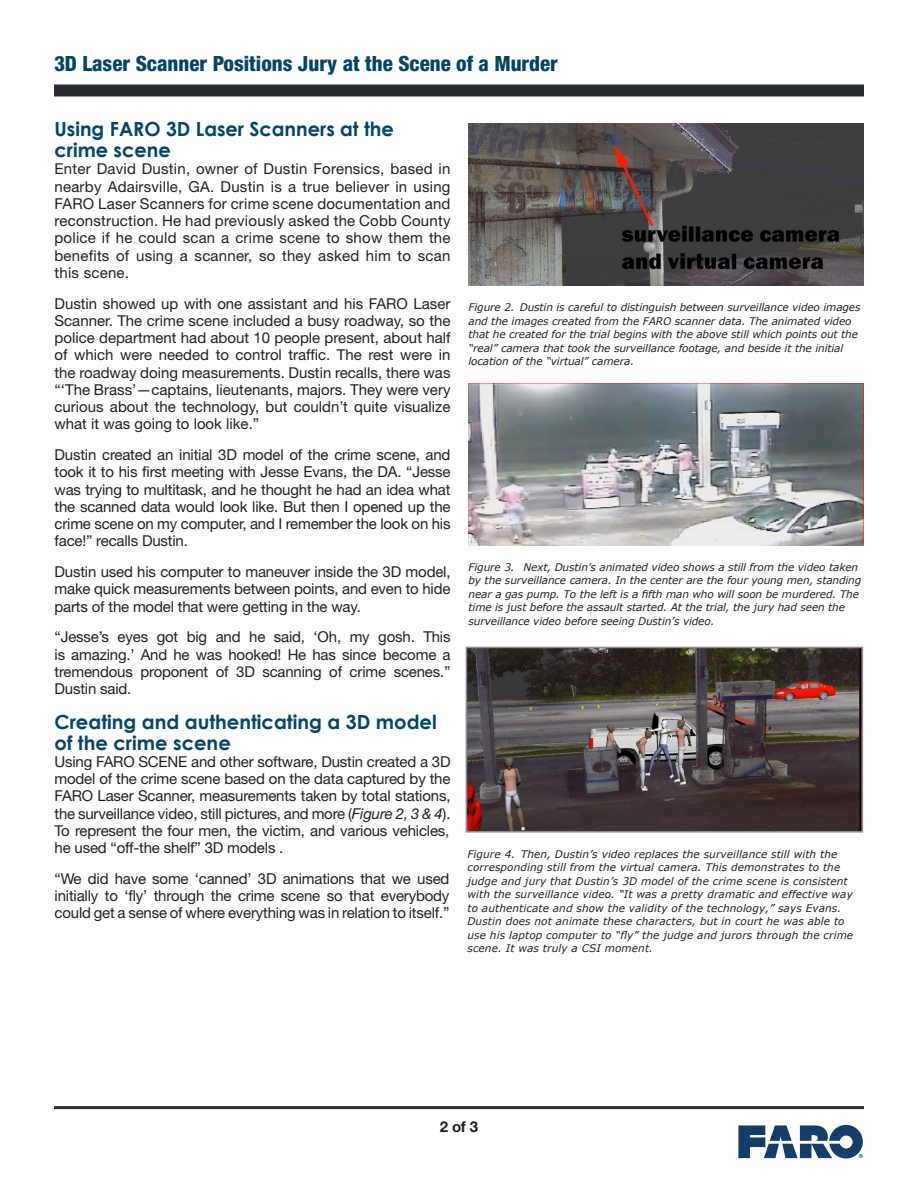
<style>
.page{position:relative;width:918px;height:1188px;background:#fff}
.page>*{position:absolute;margin:0;border:0;box-sizing:border-box;transform-origin:0 0}
.t1{font:800 condensed 21px "Helvetica Neue";color:#024565}
.Paragraph_Header_blu{font:700 19.5px/21px "Century Gothic";color:#024565}
.Body_Text{font:15px/17.2px "Helvetica Neue";letter-spacing:-.01em;color:#231f20;text-align:justify}
.t2{font:700 15px "Helvetica Neue";color:#231f20}
.t3{font:italic 10.5px/13.5px "Verdana";letter-spacing:-.01em;color:#231f20}
.t4{font:italic 10.5px/13.5px "Verdana";letter-spacing:.01em;color:#231f20}
.s1{font-style:italic}
</style>
<div class="page">
<svg style="left:738px;top:1125px;width:125px;height:33px"></svg>
<hr style="left:54px;top:1106px;width:810px;height:3px;background:#292e32">
<div style="left:54px;top:84px;width:810px;height:12px;background:#292e32"></div>
<img style="left:469px;top:383px;width:394px;height:162px">
<img style="left:469px;top:650px;width:391px;height:180px">
<div style="left:466px;top:647px;width:397px;height:186px;border:2px solid #868f94"></div>
<img style="left:469px;top:123px;width:394px;height:163px">
<p class="t1" style="left:54px;top:51px;width:505px">3D Laser Scanner Positions Jury at the Scene of a Murder</p>
<p class="Paragraph_Header_blu" style="left:55px;top:118px;width:341px">Using FARO 3D Laser Scanners at the crime scene</p>
<p class="Body_Text" style="left:55px;top:160px;width:398px">Enter David Dustin, owner of Dustin Forensics, based in nearby Adairsville, GA. Dustin is a true believer in using FARO Laser Scanners for crime scene documentation and reconstruction. He had previously asked the Cobb County police if he could scan a crime scene to show them the benefits of using a scanner, so they asked him to scan this scene.</p>
<p class="Body_Text" style="left:55px;top:294px;width:397px">Dustin showed up with one assistant and his FARO Laser Scanner. The crime scene included a busy roadway, so the police department had about 10 people present, about half of which were needed to control traffic. The rest were in the roadway doing measurements. Dustin recalls, there was “‘The Brass’—captains, lieutenants, majors. They were very curious about the technology, but couldn’t quite visualize what it was going to look like.”</p>
<p class="Body_Text" style="left:55px;top:446px;width:398px">Dustin created an initial 3D model of the crime scene, and took it to his first meeting with Jesse Evans, the DA. “Jesse was trying to multitask, and he thought he had an idea what the scanned data would look like. But then I opened up the crime scene on my computer, and I remember the look on his face!” recalls Dustin.</p>
<p class="Body_Text" style="left:55px;top:563px;width:398px">Dustin used his computer to maneuver inside the 3D model, make quick measurements between points, and even to hide parts of the model that were getting in the way.</p>
<p class="Body_Text" style="left:55px;top:628px;width:398px">“Jesse’s eyes got big and he said, ‘Oh, my gosh. This is amazing.’ And he was hooked! He has since become a tremendous proponent of 3D scanning of crime scenes.” Dustin said.</p>
<p class="Paragraph_Header_blu" style="left:55px;top:710px;width:384px">Creating and authenticating a 3D model of the crime scene</p>
<p class="Body_Text" style="left:55px;top:753px;width:398px">Using FARO SCENE and other software, Dustin created a 3D model of the crime scene based on the data captured by the FARO Laser Scanner, measurements taken by total stations, the surveillance video, still pictures, and more (<span class="s1">Figure 2, 3 &amp; 4</span>).<br>To represent the four men, the victim, and various vehicles, he used “off-the shelf” 3D models .</p>
<p class="Body_Text" style="left:55px;top:870px;width:396px">“We did have some ‘canned’ 3D animations that we used initially to ‘fly’ through the crime scene so that everybody could get a sense of where everything was in relation to itself.”</p>
<p class="t3" style="left:469px;top:301px;width:394px">Figure 2. Dustin is careful to distinguish between surveillance video images and the images created from the FARO scanner data. The animated video that he created for the trial begins with the above still which points out the “real” camera that took the surveillance footage, and beside it the initial location of the “virtual” camera.</p>
<p class="t3" style="left:469px;top:560px;width:394px">Figure 3. Next, Dustin’s animated video shows a still from the video taken by the surveillance camera. In the center are the four young men, standing near a gas pump. To the left is a fifth man who will soon be murdered. The time is just before the assault started. At the trial, the jury had seen the surveillance video before seeing Dustin’s video.</p>
<p class="t4" style="left:467px;top:847px;width:387px">Figure 4. Then, Dustin’s video replaces the surveillance still with the corresponding still from the virtual camera. This demonstrates to the judge and jury that Dustin’s 3D model of the crime scene is consistent with the surveillance video. “It was a pretty dramatic and effective way to authenticate and show the validity of the technology,” says Evans.<br>Dustin does not animate these characters, but in court he was able to use his laptop computer to “fly” the judge and jurors through the crime scene. It was truly a CSI moment.</p>
<p class="t2" style="left:440px;top:1118px;width:40px">2 of 3</p>
</div>
